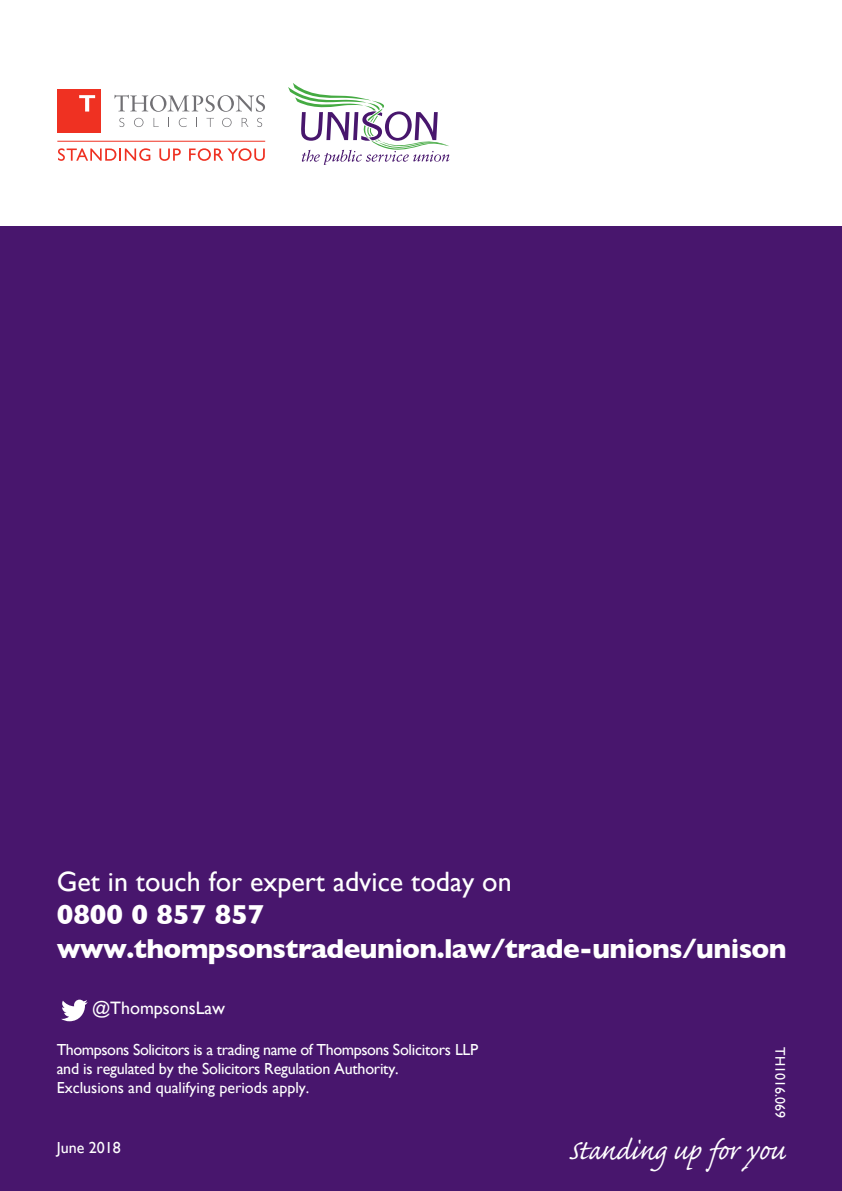
<style>
.page{position:relative;width:842px;height:1191px;background:#fff}
.page>*{position:absolute;margin:0;border:0;box-sizing:border-box;transform-origin:0 0}
.t1{font:36px "Caflisch Script Pro";letter-spacing:-.005em;color:#fff}
.t2{font:700 28px "Gill Sans";letter-spacing:-.02em;color:#fff}
.t3{font:28px "Gill Sans";color:#fff}
.t4{font:700 28px "Gill Sans";color:#fff}
.t5{font:18px "Gill Sans";color:#fff}
.t6{font:16px/19.2px "Gill Sans";letter-spacing:-.015em;color:#fff}
.t7{font:14px "Gill Sans";color:#fff}
</style>
<div class="page">
<div style="left:0;top:227px;width:842px;height:964px;background:#48166d"></div>
<svg style="left:61px;top:999px;width:27px;height:22px"></svg>
<svg style="left:114px;top:95px;width:151px;height:17px"></svg>
<svg style="left:119px;top:118px;width:5px;height:9px"></svg>
<svg style="left:134px;top:118px;width:9px;height:9px"></svg>
<svg style="left:154px;top:118px;width:5px;height:9px"></svg>
<svg style="left:179px;top:118px;width:8px;height:9px"></svg>
<svg style="left:207px;top:118px;width:7px;height:9px"></svg>
<svg style="left:222px;top:118px;width:10px;height:9px"></svg>
<svg style="left:242px;top:118px;width:6px;height:9px"></svg>
<svg style="left:257px;top:118px;width:5px;height:9px"></svg>
<div style="left:57px;top:90px;width:44px;height:43px;background:#ef3122"></div>
<svg style="left:79px;top:95px;width:16px;height:17px"></svg>
<hr style="left:57px;top:141px;width:208px;height:1px;background:#ef3122">
<svg style="left:58px;top:148px;width:92px;height:13px"></svg>
<svg style="left:159px;top:148px;width:22px;height:13px"></svg>
<svg style="left:189px;top:148px;width:76px;height:13px"></svg>
<svg style="left:288px;top:83px;width:161px;height:82px"></svg>
<p class="t3" style="left:57px;top:865px;width:456px">Get in touch for expert advice today on</p>
<p class="t4" style="left:57px;top:892px;width:209px">0800 0 857 857</p>
<p class="t2" style="left:57px;top:926px;width:731px">www.thompsonstradeunion.law/trade-unions/unison</p>
<p class="t5" style="left:92px;top:997px;width:135px">@ThompsonsLaw</p>
<p class="t6" style="left:57px;top:1039px;width:423px">Thompsons Solicitors is a trading name of Thompsons Solicitors LLP and is regulated by the Solicitors Regulation Authority.</p>
<p class="t6" style="left:57px;top:1078px;width:254px">Exclusions and qualifying periods apply.</p>
<p class="t7" style="left:788px;top:1047px;width:72px;rotate:90deg">TH1016.069</p>
<p class="t6" style="left:57px;top:1138px;width:66px">June 2018</p>
<p class="t1" style="left:569px;top:1131px;width:218px">Standing up for you</p>
</div>
